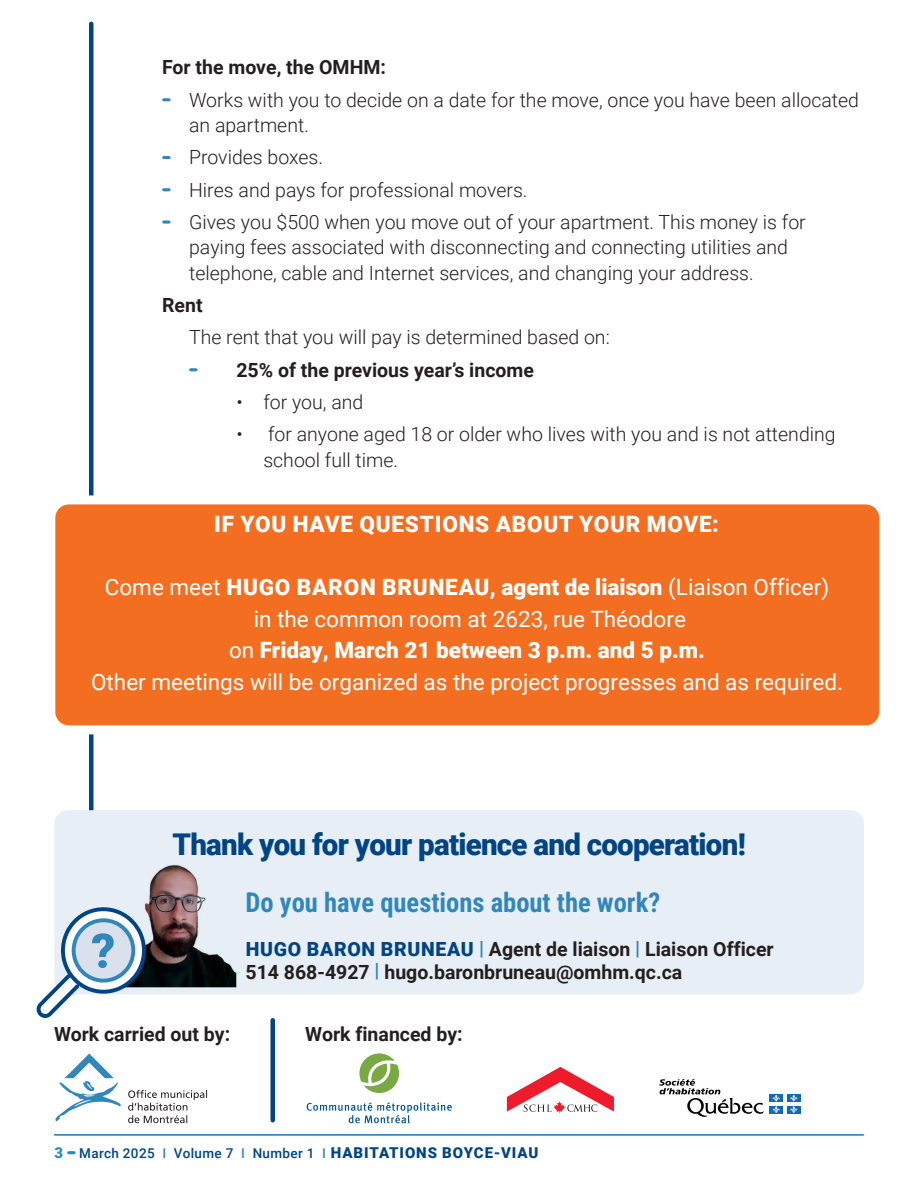
<style>
.page{position:relative;width:918px;height:1188px;background:#fff}
.page>*{position:absolute;margin:0;border:0;box-sizing:border-box;transform-origin:0 0}
.t1{font:900 30px "Roboto";letter-spacing:-.025em;color:#014484}
.t2{font:27px "Roboto Condensed";color:#3287ba}
.t3{font:22.5px/31.5px "Roboto";color:#fff;text-align:center}
.t4{font:900 22.5px "Roboto";letter-spacing:.035em;color:#fff}
.t5{font:300 19.5px/25.5px "Roboto";color:#231f20}
.t6{font:700 19.5px/22.5px "Roboto";color:#231f20}
.t7{font:500 13.5px "Roboto";letter-spacing:.025em;color:#014484}
.s1{font-weight:900}
.s2{font-weight:900;color:#014484}
.s3{font-weight:900;color:#3287ba}
.s4{font-weight:900;font-size:15px;color:#3287ba}
.s5{color:#3287ba}
.s6{font-weight:900;font-size:15px}
</style>
<div class="page">
<div style="left:89px;top:24px;width:5px;height:831px;background:#014484"></div>
<svg style="left:69px;top:1151px;width:5px;height:3px"></svg>
<svg style="left:164px;top:98px;width:5px;height:3px"></svg>
<svg style="left:164px;top:156px;width:5px;height:3px"></svg>
<svg style="left:164px;top:188px;width:5px;height:3px"></svg>
<svg style="left:164px;top:220px;width:5px;height:4px"></svg>
<svg style="left:191px;top:368px;width:5px;height:3px"></svg>
<hr style="left:55px;top:1134px;width:808px;height:2px;background:#3889be">
<div style="left:54px;top:810px;width:810px;height:184px;background:#e7eef5;border-radius:13px"></div>
<svg style="left:55px;top:1054px;width:66px;height:67px"></svg>
<svg style="left:128px;top:1090px;width:79px;height:33px"></svg>
<div style="left:270px;top:1020px;width:5px;height:100px;background:#014484"></div>
<img style="left:120px;top:865px;width:117px;height:122px">
<svg style="left:63px;top:909px;width:81px;height:83px;background:#c7d8e6"></svg>
<div style="left:61px;top:907px;width:85px;height:87px;border:4px solid #014484;border-radius:50%"></div>
<div style="left:74px;top:920px;width:59px;height:61px;background:#dbe0ed;border-radius:50%"></div>
<div style="left:72px;top:918px;width:63px;height:65px;border:4px solid #3287ba;border-radius:50%"></div>
<svg style="left:36px;top:972px;width:45px;height:46px"></svg>
<svg style="left:92px;top:933px;width:22px;height:35px"></svg>
<svg style="left:507px;top:1067px;width:107px;height:46px"></svg>
<svg style="left:659px;top:1079px;width:105px;height:38px"></svg>
<div style="left:769px;top:1094px;width:14px;height:8px;background:#1568b2"></div>
<div style="left:787px;top:1094px;width:14px;height:8px;background:#1568b2"></div>
<div style="left:769px;top:1106px;width:14px;height:7px;background:#1568b2"></div>
<svg style="left:773px;top:1095px;width:7px;height:18px"></svg>
<div style="left:787px;top:1106px;width:14px;height:7px;background:#1568b2"></div>
<svg style="left:790px;top:1095px;width:7px;height:18px"></svg>
<svg style="left:307px;top:1102px;width:145px;height:21px"></svg>
<svg style="left:359px;top:1053px;width:40px;height:40px"></svg>
<div style="left:51px;top:500px;width:833px;height:230px;background:#f36e21;border-radius:18px"></div>
<div style="left:46px;top:495px;width:842px;height:239px;border:9px solid #fff;border-radius:18px"></div>
<p class="t6" style="left:162px;top:56px;width:225px">For the move, the OMHM:</p>
<p class="t5" style="left:189px;top:86px;width:671px">Works with you to decide on a date for the move, once you have been allocated an apartment.</p>
<p class="t5" style="left:189px;top:141px;width:618px;line-height:32.2px">Provides boxes.<br>Hires and pays for professional movers.<br>Gives you $500 when you move out of your apartment. This money is for</p>
<p class="t5" style="left:189px;top:234px;width:601px">paying fees associated with disconnecting and connecting utilities and telephone, cable and Internet services, and changing your address.</p>
<p class="t6" style="left:162px;top:293px;width:42px">Rent</p>
<p class="t5" style="left:189px;top:324px;width:422px">The rent that you will pay is determined based on:</p>
<p class="t6" style="left:236px;top:358px;width:299px">25% of the previous year’s income</p>
<p class="t5" style="left:236px;top:389px;width:129px">• for you, and</p>
<p class="t5" style="left:263px;top:421px;width:574px;text-indent:-27px">• for anyone aged 18 or older who lives with you and is not attending school full time.</p>
<p class="t4" style="left:214px;top:508px;width:506px">IF YOU HAVE QUESTIONS ABOUT YOUR MOVE:</p>
<p class="t3" style="left:91px;top:571px;width:753px">Come meet <span class="s1">HUGO BARON BRUNEAU, agent de liaison</span> (Liaison Officer)<br>in the common room at 2623, rue Théodore<br>on <span class="s1">Friday, March 21 between 3 p.m. and 5 p.m.<br></span>Other meetings will be organized as the project progresses and as required.</p>
<h1 class="t1" style="left:173px;top:823px;width:575px">Thank you for your patience and cooperation!</h1>
<p class="t6" style="left:54px;top:1022px;width:178px">Work carried out by:</p>
<h2 class="t2" style="left:246px;top:883px;width:416px">Do you have questions about the work?</h2>
<p class="t6" style="left:245px;top:937px;width:530px"><span class="s2">HUGO BARON BRUNEAU</span> <span class="s3">|</span> Agent de liaison <span class="s3">|</span> Liaison Officer<br>514 868-4927 <span class="s3">|</span> hugo.baronbruneau@omhm.qc.ca</p>
<p class="t6" style="left:305px;top:1022px;width:159px">Work financed by:</p>
<p class="t7" style="left:54px;top:1144px;width:485px"><span class="s4">3</span> March 2025 <span class="s5">I</span> Volume 7 <span class="s5">I</span> Number 1 <span class="s5">I</span> <span class="s6">HABITATIONS BOYCE-VIAU</span></p>
</div>
